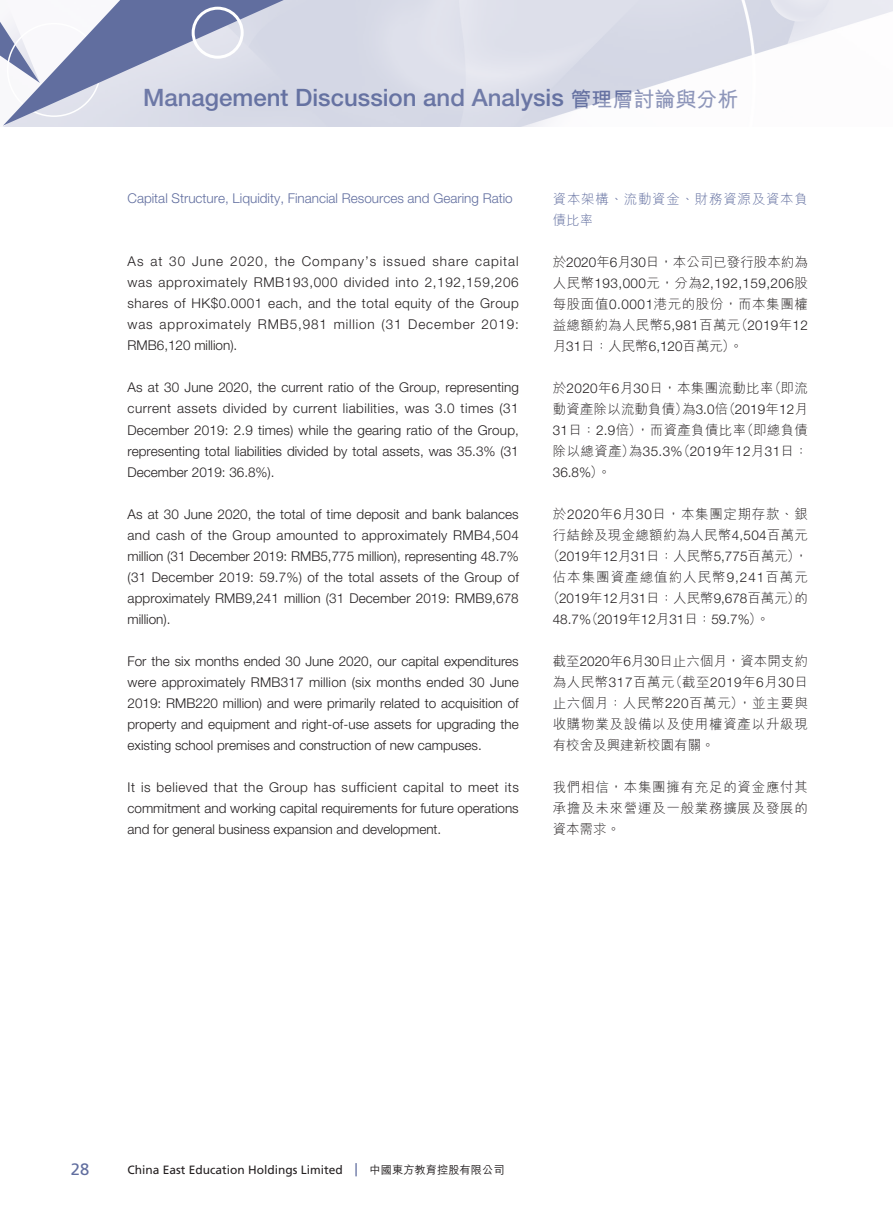
<style>
.page{position:relative;width:893px;height:1212px;background:#fff}
.page>*{position:absolute;margin:0;border:0;box-sizing:border-box;transform-origin:0 0}
.t1{font:500 24px "Helvetica Neue LT Std";color:#616e9f}
.t2{font:16.5px "Frutiger LT Std";color:#616e9f}
.t3{font:300 13.5px/21px "Helvetica Neue LT Std";color:#231f20;text-align:justify}
.t4{font:300 13.5px/21px "M Hei HK";letter-spacing:.04em;color:#231f20;text-align:justify}
.t5{font:300 13.5px/21px "M Hei HK";letter-spacing:.02em;color:#231f20;text-align:center}
.t6{font:300 13.5px "Helvetica Neue LT Std";color:#616e9f}
.t7{font:300 13.5px/21px "Helvetica Neue LT Std";letter-spacing:.03em;color:#231f20}
.t8{font:300 13.5px "Helvetica Neue LT Std";letter-spacing:.035em;color:#231f20}
.t9{font:300 13.5px "M Hei HK";color:#231f20}
.t10{font:300 13.5px/21px "M Hei HK";letter-spacing:.055em;color:#616e9f}
.t11{font:12px "Frutiger LT Std";color:#231f20}
.t12{font:500 11.25px "M Hei HK";color:#231f20}
.s1{font-family:"M Hei HK";font-weight:700;font-size:21px}
.s2{font-family:"Helvetica Neue LT Std"}
.s3{font-family:"M Hei HK"}
</style>
<div class="page">
<svg style="left:355px;top:1163px;width:2px;height:13px"></svg>
<img style="left:322px;top:0;width:571px;height:126px">
<svg style="left:0;top:0;width:322px;height:126px"></svg>
<div style="left:192px;top:7px;width:52px;height:52px;border:3px solid #fff;border-radius:50%"></div>
<h1 class="t1" style="left:143px;top:84px;width:597px">Management Discussion and Analysis <span class="s1">管理層討論與分析</span></h1>
<p class="t6" style="left:128px;top:190px;width:387px">Capital Structure, Liquidity, Financial Resources and Gearing Ratio</p>
<p class="t3" style="left:128px;top:251px;width:393px">As at 30 June 2020, the Company’s issued share capital was approximately RMB193,000 divided into 2,192,159,206 shares of HK$0.0001 each, and the total equity of the Group was approximately RMB5,981 million (31 December 2019:<br>RMB6,120 million).</p>
<p class="t3" style="left:128px;top:377px;width:393px">As at 30 June 2020, the current ratio of the Group, representing current assets divided by current liabilities, was 3.0 times (31<br>December 2019: 2.9 times) while the gearing ratio of the Group, representing total liabilities divided by total assets, was 35.3% (31<br>December 2019: 36.8%).</p>
<p class="t3" style="left:128px;top:503px;width:393px">As at 30 June 2020, the total of time deposit and bank balances and cash of the Group amounted to approximately RMB4,504 million (31 December 2019: RMB5,775 million), representing 48.7% (31 December 2019: 59.7%) of the total assets of the Group of approximately RMB9,241 million (31 December 2019: RMB9,678 million).</p>
<p class="t3" style="left:128px;top:650px;width:393px">For the six months ended 30 June 2020, our capital expenditures were approximately RMB317 million (six months ended 30 June 2019: RMB220 million) and were primarily related to acquisition of property and equipment and right-of-use assets for upgrading the existing school premises and construction of new campuses.</p>
<p class="t3" style="left:128px;top:776px;width:393px">It is believed that the Group has sufficient capital to meet its commitment and working capital requirements for future operations and for general business expansion and development.</p>
<p class="t10" style="left:553px;top:188px;width:257px">資本架構、流動資金、財務資源及資本負債比率</p>
<p class="t9" style="left:553px;top:252px;width:257px">於<span class="s2">2020</span>年<span class="s2">6</span>月<span class="s2">30</span>日，本公司已發行股本約為</p>
<p class="t8" style="left:553px;top:274px;width:257px"><span class="s3">人民幣</span>193,000<span class="s3">元，分為</span>2,192,159,206<span class="s3">股</span></p>
<p class="t4" style="left:553px;top:293px;width:257px">每股面值<span class="s2">0.0001</span>港元的股份，而本集團權益總額約為人民幣<span class="s2">5,981</span>百萬元（<span class="s2">2019</span>年<span class="s2">12</span>月<span class="s2">31</span>日：人民幣<span class="s2">6,120</span>百萬元）。</p>
<p class="t4" style="left:553px;top:377px;width:257px">於<span class="s2">2020</span>年<span class="s2">6</span>月<span class="s2">30</span>日，本集團流動比率（即流動資產除以流動負債）為<span class="s2">3.0</span>倍（<span class="s2">2019</span>年<span class="s2">12</span>月<span class="s2">31</span>日：<span class="s2">2.9</span>倍），而資產負債比率（即總負債</p>
<p class="t7" style="left:553px;top:440px;width:257px"><span class="s3">除以總資產）為</span>35.3%<span class="s3">（</span>2019<span class="s3">年</span>12<span class="s3">月</span>31<span class="s3">日：<br></span>36.8%<span class="s3">）。</span></p>
<p class="t5" style="left:547px;top:503px;width:263px">於<span class="s2">2020</span>年<span class="s2">6</span>月<span class="s2">30</span>日，本集團定期存款、銀行結餘及現金總額約為人民幣<span class="s2">4,504</span>百萬元（<span class="s2">2019</span>年<span class="s2">12</span>月<span class="s2">31</span>日：人民幣<span class="s2">5,775</span>百萬元），佔本集團資產總值約人民幣<span class="s2">9,241</span>百萬元（<span class="s2">2019</span>年<span class="s2">12</span>月<span class="s2">31</span>日：人民幣<span class="s2">9,678</span>百萬元）的</p>
<p class="t3" style="left:553px;top:608px;width:218px">48.7%<span class="s3">（</span>2019<span class="s3">年</span>12<span class="s3">月</span>31<span class="s3">日：</span>59.7%<span class="s3">）。</span></p>
<p class="t4" style="left:553px;top:650px;width:257px">截至<span class="s2">2020</span>年<span class="s2">6</span>月<span class="s2">30</span>日止六個月，資本開支約為人民幣<span class="s2">317</span>百萬元（截至<span class="s2">2019</span>年<span class="s2">6</span>月<span class="s2">30</span>日止六個月：人民幣<span class="s2">220</span>百萬元），並主要與收購物業及設備以及使用權資產以升級現有校舍及興建新校園有關。</p>
<p class="t4" style="left:553px;top:776px;width:257px">我們相信，本集團擁有充足的資金應付其承擔及未來營運及一般業務擴展及發展的資本需求。</p>
<p class="t2" style="left:71px;top:1159px;width:20px">28</p>
<p class="t12" style="left:370px;top:1161px;width:136px">中國東方教育控股有限公司</p>
<p class="t11" style="left:128px;top:1162px;width:217px">China East Education Holdings Limited</p>
</div>
